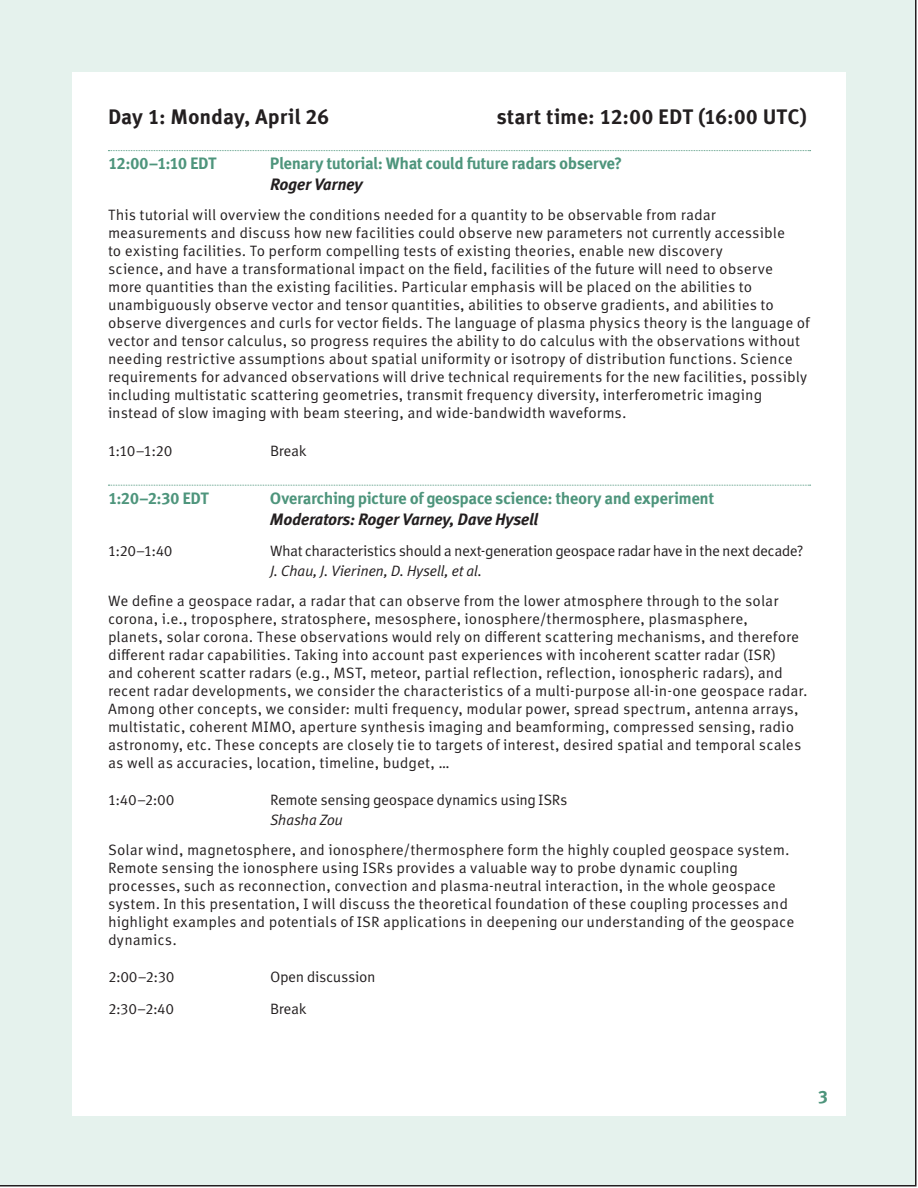
<style>
.page{position:relative;width:918px;height:1188px;background:#fff}
.page>*{position:absolute;margin:0;border:0;box-sizing:border-box;transform-origin:0 0}
.Day{font:700 21px "Meta Correspondence Pro";letter-spacing:-.005em;color:#231f20}
.t1{font:700 18px "Meta Correspondence Pro";color:#4e957c}
.Main_session{font:700 16.5px "Meta Correspondence Pro";letter-spacing:-.03em;color:#4e957c}
.Main_session_speaker{font:italic 700 16.5px "Meta Correspondence Pro";letter-spacing:-.03em;color:#231f20}
.Abstract{font:15px/18px "Meta Correspondence Pro";letter-spacing:.005em;color:#231f20}
.Session{font:15px "Meta Correspondence Pro";letter-spacing:-.03em;color:#231f20}
.Speaker{font:italic 15px "Meta Correspondence Pro";letter-spacing:-.03em;color:#231f20}
</style>
<div class="page">
<div style="left:0;top:0;width:916px;height:1186px;background:#e5f2ed"></div>
<div style="left:72px;top:72px;width:774px;height:1044px;background:#fff"></div>
<svg style="left:108px;top:150px;width:703px;height:1px"></svg>
<svg style="left:108px;top:485px;width:703px;height:1px"></svg>
<p class="Day" style="left:108px;top:100px;width:223px">Day 1: Monday, April 26</p>
<p class="Day" style="left:496px;top:100px;width:312px">start time: 12:00 EDT (16:00 UTC)</p>
<p class="Main_session" style="left:108px;top:150px;width:110px">12:00–1:10 EDT</p>
<p class="Main_session" style="left:270px;top:150px;width:354px">Plenary tutorial: What could future radars observe?</p>
<p class="Main_session_speaker" style="left:270px;top:171px;width:94px">Roger Varney</p>
<p class="Abstract" style="left:108px;top:205px;width:703px">This tutorial will overview the conditions needed for a quantity to be observable from radar measurements and discuss how new facilities could observe new parameters not currently accessible<br>to existing facilities. To perform compelling tests of existing theories, enable new discovery<br>science, and have a transformational impact on the field, facilities of the future will need to observe more quantities than the existing facilities. Particular emphasis will be placed on the abilities to unambiguously observe vector and tensor quantities, abilities to observe gradients, and abilities to observe divergences and curls for vector fields. The language of plasma physics theory is the language of vector and tensor calculus, so progress requires the ability to do calculus with the observations without needing restrictive assumptions about spatial uniformity or isotropy of distribution functions. Science requirements for advanced observations will drive technical requirements for the new facilities, possibly including multistatic scattering geometries, transmit frequency diversity, interferometric imaging instead of slow imaging with beam steering, and wide-bandwidth waveforms.</p>
<p class="Session" style="left:108px;top:439px;width:66px">1:10–1:20</p>
<p class="Session" style="left:270px;top:439px;width:38px">Break</p>
<p class="Main_session" style="left:108px;top:485px;width:103px">1:20–2:30 EDT</p>
<p class="Main_session" style="left:270px;top:485px;width:446px">Overarching picture of geospace science: theory and experiment</p>
<p class="Main_session_speaker" style="left:270px;top:506px;width:270px">Moderators: Roger Varney, Dave Hysell</p>
<p class="Session" style="left:108px;top:539px;width:66px">1:20–1:40</p>
<p class="Session" style="left:270px;top:539px;width:535px">What characteristics should a next-generation geospace radar have in the next decade?</p>
<p class="Speaker" style="left:270px;top:559px;width:214px">J. Chau, J. Vierinen, D. Hysell, et al.</p>
<p class="Abstract" style="left:108px;top:590px;width:701px">We define a geospace radar, a radar that can observe from the lower atmosphere through to the solar corona, i.e., troposphere, stratosphere, mesosphere, ionosphere/thermosphere, plasmasphere,<br>planets, solar corona. These observations would rely on different scattering mechanisms, and therefore different radar capabilities. Taking into account past experiences with incoherent scatter radar (ISR)<br>and coherent scatter radars (e.g., MST, meteor, partial reflection, reflection, ionospheric radars), and recent radar developments, we consider the characteristics of a multi-purpose all-in-one geospace radar.<br>Among other concepts, we consider: multi frequency, modular power, spread spectrum, antenna arrays, multistatic, coherent MIMO, aperture synthesis imaging and beamforming, compressed sensing, radio astronomy, etc. These concepts are closely tie to targets of interest, desired spatial and temporal scales as well as accuracies, location, timeline, budget, …</p>
<p class="Session" style="left:108px;top:788px;width:68px">1:40–2:00</p>
<p class="Session" style="left:270px;top:788px;width:299px">Remote sensing geospace dynamics using ISRs</p>
<p class="Speaker" style="left:270px;top:808px;width:75px">Shasha Zou</p>
<p class="Abstract" style="left:108px;top:839px;width:688px">Solar wind, magnetosphere, and ionosphere/thermosphere form the highly coupled geospace system.<br>Remote sensing the ionosphere using ISRs provides a valuable way to probe dynamic coupling processes, such as reconnection, convection and plasma-neutral interaction, in the whole geospace system. In this presentation, I will discuss the theoretical foundation of these coupling processes and highlight examples and potentials of ISR applications in deepening our understanding of the geospace dynamics.</p>
<p class="Session" style="left:108px;top:965px;width:68px">2:00–2:30</p>
<p class="Session" style="left:270px;top:965px;width:107px">Open discussion</p>
<p class="Session" style="left:108px;top:997px;width:68px">2:30–2:40</p>
<p class="Session" style="left:270px;top:997px;width:38px">Break</p>
<p class="t1" style="left:818px;top:1082px;width:12px">3</p>
</div>
